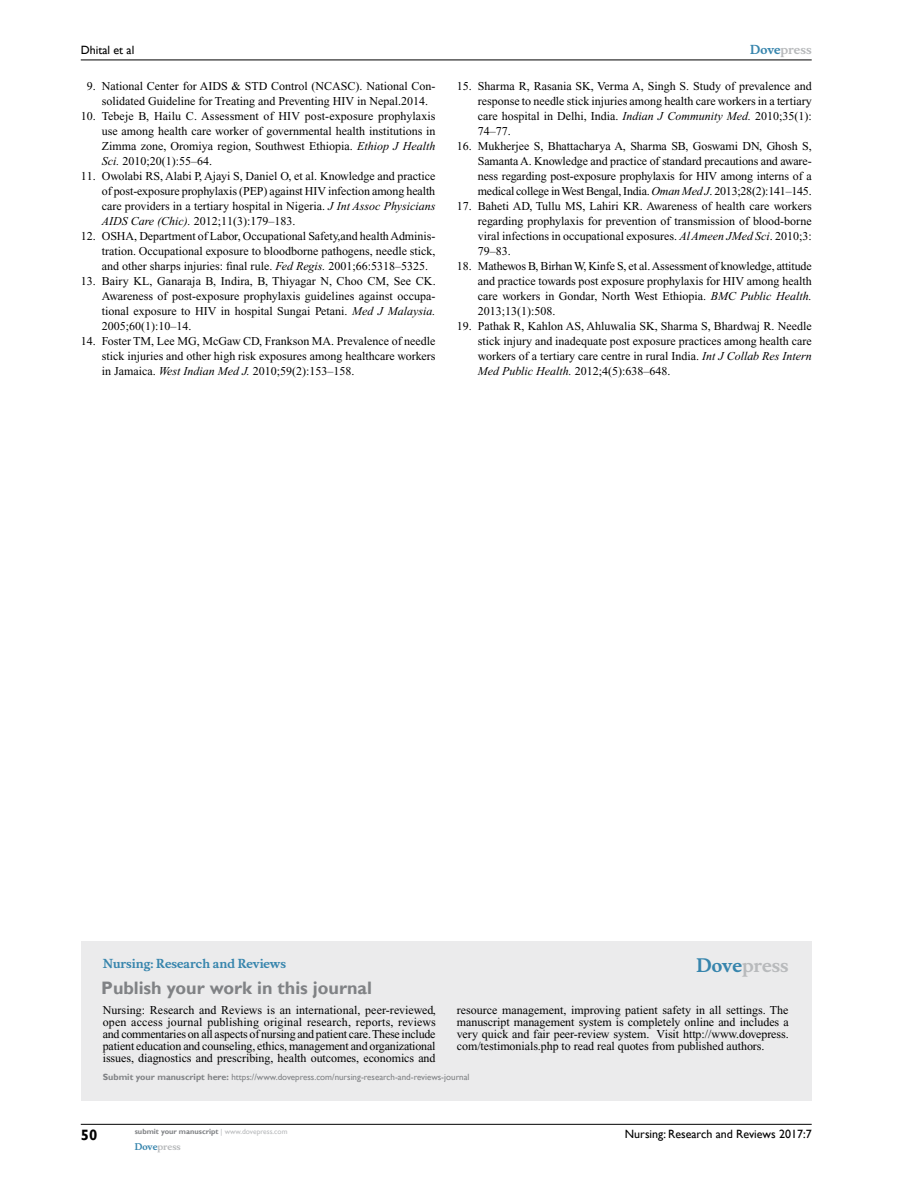
<style>
.page{position:relative;width:918px;height:1188px;background:#fff}
.page>*{position:absolute;margin:0;border:0;box-sizing:border-box;transform-origin:0 0}
.t1{font:700 18px "Gill Sans";color:#808285}
.t2{font:700 18px "Musee";color:#b8babc}
.t3{font:700 15px "Gill Sans";color:#000}
.t4{font:12px/15px "Times New Roman";color:#000;text-align:justify}
.t5{font:12px "Gill Sans";color:#000}
.t6{font:700 12px "Musee";color:#3785ad}
.t7{font:700 12px "Musee";color:#b8babc}
.t8{font:9px "Gill Sans";color:#808285}
.t9{font:700 9px "Musee";color:#b8babc}
.t10{font:700 7.5px "Gill Sans";color:#808285}
.s1{font-style:italic}
.s2{color:#3785ad}
.s3{font-weight:700}
.s4{font-weight:400;color:#b8babc}
</style>
<div class="page">
<div style="left:81px;top:941px;width:731px;height:159px;background:#ebebec"></div>
<hr style="left:81px;top:1124px;width:731px;height:1px;background:#000">
<hr style="left:81px;top:60px;width:731px;height:1px;background:#000">
<p class="t5" style="left:81px;top:43px;width:55px">Dhital et al</p>
<p class="t4" style="left:102px;top:79px;width:335px;text-indent:-15px">9. National Center for AIDS &amp; STD Control (NCASC). National Con&shy;solidated Guideline for Treating and Preventing HIV in Nepal.2014.</p>
<p class="t4" style="left:102px;top:109px;width:335px;text-indent:-21px">10. Tebeje B, Hailu C. Assessment of HIV post-exposure prophylaxis use among health care worker of governmental health institutions in Zimma zone, Oromiya region, Southwest Ethiopia. <span class="s1">Ethiop J Health Sci.</span> 2010;20(1):55–64.</p>
<p class="t4" style="left:102px;top:169px;width:335px;text-indent:-21px">11. Owolabi RS, Alabi P, Ajayi S, Daniel O, et al. Knowledge and practice of post-exposure prophylaxis (PEP) against HIV infection among health care providers in a tertiary hospital in Nigeria. <span class="s1">J Int Assoc Physicians AIDS Care (Chic).</span> 2012;11(3):179–183.</p>
<p class="t4" style="left:102px;top:229px;width:335px;text-indent:-21px">12. OSHA, Department of Labor, Occupational Safety,and health Adminis&shy;tration. Occupational exposure to bloodborne pathogens, needle stick, and other sharps injuries: final rule. <span class="s1">Fed Regis.</span> 2001;66:5318–5325.</p>
<p class="t4" style="left:102px;top:274px;width:335px;text-indent:-21px">13. Bairy KL, Ganaraja B, Indira, B, Thiyagar N, Choo CM, See CK.<br>Awareness of post-exposure prophylaxis guidelines against occupa&shy;tional exposure to HIV in hospital Sungai Petani. <span class="s1">Med J Malaysia.<br></span>2005;60(1):10–14.</p>
<p class="t4" style="left:102px;top:334px;width:335px;text-indent:-21px">14. Foster TM, Lee MG, McGaw CD, Frankson MA. Prevalence of needle stick injuries and other high risk exposures among healthcare workers in Jamaica. <span class="s1">West Indian Med J.</span> 2010;59(2):153–158.</p>
<p class="t7" style="left:750px;top:43px;width:63px"><span class="s2">Dove</span>press</p>
<p class="t4" style="left:478px;top:79px;width:336px;text-indent:-21px">15. Sharma R, Rasania SK, Verma A, Singh S. Study of prevalence and response to needle stick injuries among health care workers in a tertiary care hospital in Delhi, India. <span class="s1">Indian J Community Med.</span> 2010;35(1):<br>74–77.</p>
<p class="t4" style="left:478px;top:139px;width:335px;text-indent:-21px">16. Mukherjee S, Bhattacharya A, Sharma SB, Goswami DN, Ghosh S, Samanta A. Knowledge and practice of standard precautions and aware&shy;ness regarding post-exposure prophylaxis for HIV among interns of a medical college in West Bengal, India. <span class="s1">Oman Med J</span>. 2013;28(2):141–145.</p>
<p class="t4" style="left:478px;top:199px;width:335px;text-indent:-21px">17. Baheti AD, Tullu MS, Lahiri KR. Awareness of health care workers regarding prophylaxis for prevention of transmission of blood-borne viral infections in occupational exposures. <span class="s1">Al Ameen JMed Sci</span>. 2010;3:<br>79–83.</p>
<p class="t4" style="left:478px;top:259px;width:335px;text-indent:-21px">18. Mathewos B, Birhan W, Kinfe S, et al. Assessment of knowledge, attitude and practice towards post exposure prophylaxis for HIV among health care workers in Gondar, North West Ethiopia. <span class="s1">BMC Public Health.<br></span>2013;13(1):508.</p>
<p class="t4" style="left:478px;top:319px;width:335px;text-indent:-21px">19. Pathak R, Kahlon AS, Ahluwalia SK, Sharma S, Bhardwaj R. Needle stick injury and inadequate post exposure practices among health care workers of a tertiary care centre in rural India. <span class="s1">Int J Collab Res Intern Med Public Health.</span> 2012;4(5):638–648.</p>
<p class="t6" style="left:103px;top:956px;width:185px">Nursing: Research and Reviews</p>
<h1 class="t1" style="left:101px;top:977px;width:272px">Publish your work in this journal</h1>
<h1 class="t2" style="left:697px;top:955px;width:94px"><span class="s2">Dove</span>press</h1>
<p class="t4" style="left:103px;top:1004px;width:335px;line-height:12px">Nursing: Research and Reviews is an international, peer-reviewed, open access journal publishing original research, reports, reviews and commentaries on all aspects of nursing and patient care. These include patient education and counseling, ethics, management and organizational issues, diagnostics and prescribing, health outcomes, economics and</p>
<p class="t4" style="left:457px;top:1004px;width:333px;line-height:12px">resource management, improving patient safety in all settings. The manuscript management system is completely online and includes a very quick and fair peer-review system. Visit http://www.dovepress. com/testimonials.php to read real quotes from published authors.</p>
<p class="t8" style="left:103px;top:1072px;width:368px"><span class="s3">Submit your manuscript here:</span> https://www.dovepress.com/nursing-research-and-reviews-journal</p>
<p class="t3" style="left:81px;top:1126px;width:18px">50</p>
<p class="t10" style="left:135px;top:1127px;width:154px">submit your manuscript <span class="s4">| www.dovepress.com</span></p>
<p class="t9" style="left:135px;top:1141px;width:48px"><span class="s2">Dove</span>press</p>
<p class="t5" style="left:625px;top:1127px;width:188px">Nursing: Research and Reviews 2017:7</p>
</div>
